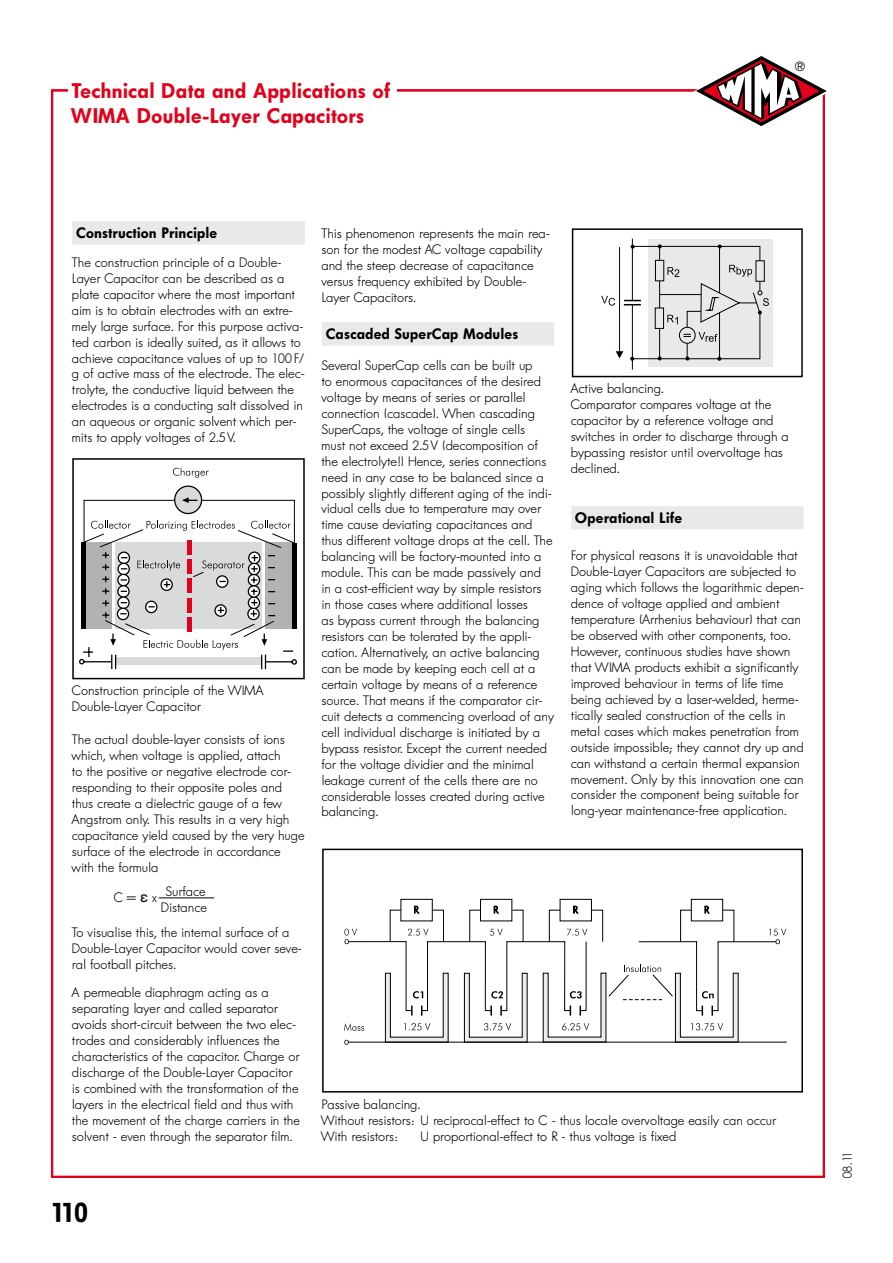
<style>
.page{position:relative;width:893px;height:1263px;background:#fff}
.page>*{position:absolute;margin:0;border:0;box-sizing:border-box;transform-origin:0 0}
.t1{font:27.15px "Fut Hea";color:#000}
.t2{font:21px/25.5px "Fut Hea";letter-spacing:.03em;color:#e2001a}
.t3{font:15px "Fut Hea";letter-spacing:.03em;color:#000}
.t4{font:13.5px/15.9px "Fut Lig";letter-spacing:.03em;color:#000}
.t5{font:13.5px "Spe Pif";color:#000}
.t6{font:12.75px "Fut Lig";color:#000}
.s1{font-family:"Spe Akz Gre Reg";font-size:15px}
</style>
<div class="page">
<svg style="left:693px;top:56px;width:134px;height:73px"></svg>
<div style="left:72px;top:221px;width:233px;height:23px;background:#e8e9e9"></div>
<hr style="left:159px;top:898px;width:55px;height:1px;background:#000">
<svg style="left:173px;top:467px;width:36px;height:11px"></svg>
<svg style="left:79px;top:485px;width:218px;height:184px"></svg>
<div style="left:72px;top:458px;width:233px;height:221px;border:2px solid #000"></div>
<div style="left:322px;top:322px;width:232px;height:23px;background:#e8e9e9"></div>
<div style="left:571px;top:506px;width:233px;height:23px;background:#e8e9e9"></div>
<div style="left:648px;top:239px;width:125px;height:127px;background:#e8e9e9"></div>
<svg style="left:601px;top:238px;width:168px;height:132px"></svg>
<div style="left:572px;top:228px;width:231px;height:149px;border:1px solid #000"></div>
<hr style="left:348px;top:1042px;width:439px;height:1px;background:#000">
<div style="left:400px;top:899px;width:33px;height:22px;border:1px solid #000"></div>
<div style="left:480px;top:899px;width:32px;height:22px;border:1px solid #000"></div>
<div style="left:560px;top:899px;width:32px;height:22px;border:1px solid #000"></div>
<div style="left:691px;top:899px;width:32px;height:22px;border:1px solid #000"></div>
<svg style="left:344px;top:905px;width:442px;height:140px"></svg>
<div style="left:322px;top:849px;width:481px;height:243px;border:1px solid #000"></div>
<h2 class="t2" style="left:72px;top:78px;width:320px">Technical Data and Applications of<br>WIMA Double-Layer Capacitors</h2>
<p class="t5" style="left:795px;top:58px;width:11px">D</p>
<p class="t3" style="left:77px;top:224px;width:142px">Construction Principle</p>
<p class="t4" style="left:72px;top:254px;width:234px">The construction principle of a Double-Layer Capacitor can be described as a plate capacitor where the most important aim is to obtain electrodes with an extre&shy;mely large surface. For this purpose activa&shy;ted carbon is ideally suited, as it allows to achieve capacitance values of up to 100 F/ g of active mass of the electrode. The elec&shy;trolyte, the conductive liquid between the electrodes is a conducting salt dissolved in an aqueous or organic solvent which per&shy;mits to apply voltages of 2.5 V.</p>
<p class="t4" style="left:72px;top:682px;width:193px">Construction principle of the WIMA<br>Double-Layer Capacitor</p>
<p class="t4" style="left:72px;top:731px;width:234px">The actual double-layer consists of ions which, when voltage is applied, attach<br>to the positive or negative electrode cor&shy;responding to their opposite poles and thus create a dielectric gauge of a few Angstrom only. This results in a very high capacitance yield caused by the very huge surface of the electrode in accordance with the formula</p>
<p class="t4" style="left:166px;top:883px;width:41px">Surface</p>
<p class="t4" style="left:114px;top:889px;width:44px">C = <span class="s1">e</span> x</p>
<p class="t4" style="left:72px;top:895px;width:219px;line-height:24.5px;text-align:center">Distance<br>To visualise this, the internal surface of a</p>
<p class="t4" style="left:72px;top:940px;width:231px">Double-Layer Capacitor would cover seve&shy;ral football pitches.</p>
<p class="t4" style="left:72px;top:984px;width:229px">A permeable diaphragm acting as a separating layer and called separator avoids short-circuit between the two elec&shy;trodes and considerably influences the characteristics of the capacitor. Charge or discharge of the Double-Layer Capacitor is combined with the transformation of the layers in the electrical field and thus with the movement of the charge carriers in the solvent - even through the separator film.</p>
<p class="t4" style="left:322px;top:225px;width:229px">This phenomenon represents the main rea&shy;son for the modest AC voltage capability and the steep decrease of capacitance versus frequency exhibited by Double-Layer Capacitors.</p>
<p class="t3" style="left:326px;top:325px;width:194px">Cascaded SuperCap Modules</p>
<p class="t4" style="left:322px;top:357px;width:234px">Several SuperCap cells can be built up<br>to enormous capacitances of the desired voltage by means of series or parallel connection (cascade). When cascading SuperCaps, the voltage of single cells<br>must not exceed 2.5 V (decomposition of the electrolyte!) Hence, series connections need in any case to be balanced since a possibly slightly different aging of the indi&shy;vidual cells due to temperature may over time cause deviating capacitances and thus different voltage drops at the cell. The balancing will be factory-mounted into a module. This can be made passively and<br>in a cost-efficient way by simple resistors<br>in those cases where additional losses<br>as bypass current through the balancing resistors can be tolerated by the appli&shy;cation. Alternatively, an active balancing can be made by keeping each cell at a certain voltage by means of a reference source. That means if the comparator cir&shy;cuit detects a commencing overload of any cell individual discharge is initiated by a bypass resistor. Except the current needed for the voltage dividier and the minimal leakage current of the cells there are no considerable losses created during active balancing.</p>
<p class="t4" style="left:571px;top:380px;width:219px">Active balancing.<br>Comparator compares voltage at the capacitor by a reference voltage and switches in order to discharge through a bypassing resistor until overvoltage has declined.</p>
<p class="t3" style="left:575px;top:509px;width:108px">Operational Life</p>
<p class="t4" style="left:571px;top:547px;width:234px">For physical reasons it is unavoidable that Double-Layer Capacitors are subjected to aging which follows the logarithmic depen&shy;dence of voltage applied and ambient temperature (Arrhenius behaviour) that can be observed with other components, too.<br>However, continuous studies have shown that WIMA products exhibit a significantly improved behaviour in terms of life time being achieved by a laser-welded, herme&shy;tically sealed construction of the cells in metal cases which makes penetration from outside impossible; they cannot dry up and can withstand a certain thermal expansion movement. Only by this innovation one can consider the component being suitable for long-year maintenance-free application.</p>
<p class="t4" style="left:322px;top:1096px;width:456px">Passive balancing.<br>Without resistors: U reciprocal-effect to C - thus locale overvoltage easily can occur<br>With resistors:</p>
<p class="t4" style="left:421px;top:1128px;width:257px">U proportional-effect to R - thus voltage is fixed</p>
<h1 class="t1" style="left:51px;top:1197px;width:39px">110</h1>
<p class="t6" style="left:840px;top:1178px;width:27px;rotate:-90deg">08.11</p>
</div>
